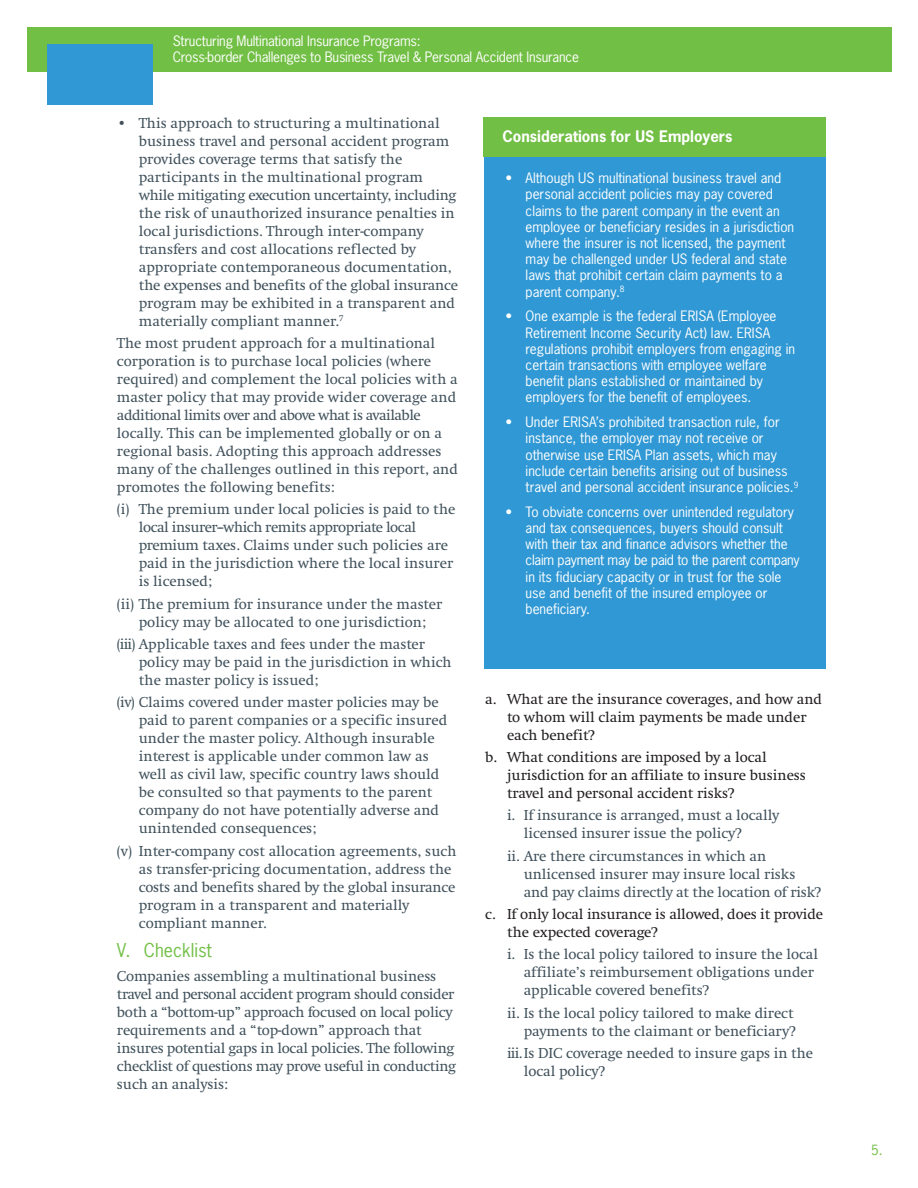
<style>
.page{position:relative;width:918px;height:1188px;background:#fff}
.page>*{position:absolute;margin:0;border:0;box-sizing:border-box;transform-origin:0 0}
.t1{font:18px "News Gothic";color:#71bf44}
.t2{font:15px/18px "Swift EF";color:#41525c}
.t3{font:15px/18px "Swift EF";letter-spacing:-.02em;color:#41525c}
.t4{font:15px/18px "Swift EF";letter-spacing:-.005em;color:#231f20}
.t5{font:700 15px "News Gothic";color:#fff}
.t6{font:13.5px/16.2px "News Gothic";color:#fff}
.t7{font:13.2px "News Gothic";color:#71bf44}
</style>
<div class="page">
<div style="left:27px;top:27px;width:864px;height:45px;background:#71bf44"></div>
<div style="left:47px;top:45px;width:106px;height:60px;background:#3098d4"></div>
<div style="left:484px;top:118px;width:342px;height:550px;background:#3098d4"></div>
<div style="left:484px;top:117px;width:342px;height:39px;background:#71bf44"></div>
<p class="t6" style="left:173px;top:33px;width:408px">Structuring Multinational Insurance Programs:<br>Cross-border Challenges to Business Travel &amp; Personal Accident Insurance</p>
<p class="t2" style="left:139px;top:115px;width:321px;text-indent:-22px">• This approach to structuring a multinational business travel and personal accident program provides coverage terms that satisfy the participants in the multinational program while mitigating execution uncertainty, including the risk of unauthorized insurance penalties in local jurisdictions. Through inter-company transfers and cost allocations reflected by appropriate contemporaneous documentation, the expenses and benefits of the global insurance program may be exhibited in a transparent and materially compliant manner.<sup>7</sup></p>
<p class="t2" style="left:117px;top:335px;width:343px">The most prudent approach for a multinational corporation is to purchase local policies (where required) and complement the local policies with a master policy that may provide wider coverage and additional limits over and above what is available locally. This can be implemented globally or on a regional basis. Adopting this approach addresses many of the challenges outlined in this report, and promotes the following benefits:</p>
<p class="t2" style="left:139px;top:502px;width:318px;text-indent:-22px">(i) The premium under local policies is paid to the local insurer--which remits appropriate local premium taxes. Claims under such policies are paid in the jurisdiction where the local insurer is licensed;</p>
<p class="t2" style="left:117px;top:596px;width:327px;text-align:center">(ii) The premium for insurance under the master policy may be allocated to one jurisdiction;</p>
<p class="t2" style="left:139px;top:636px;width:314px;text-indent:-22px">(iii) Applicable taxes and fees under the master policy may be paid in the jurisdiction in which the master policy is issued;</p>
<p class="t2" style="left:139px;top:695px;width:310px;text-indent:-22px">(iv) Claims covered under master policies may be paid to parent companies or a specific insured under the master policy. Although insurable interest is applicable under common law as well as civil law, specific country laws should be consulted so that payments to the parent company do not have potentially adverse and unintended consequences;</p>
<p class="t2" style="left:139px;top:843px;width:319px;text-indent:-22px">(v) Inter-company cost allocation agreements, such as transfer-pricing documentation, address the costs and benefits shared by the global insurance program in a transparent and materially compliant manner.</p>
<p class="t1" style="left:117px;top:940px;width:97px">V. Checklist</p>
<p class="t3" style="left:117px;top:968px;width:341px">Companies assembling a multinational business travel and personal accident program should consider both a “bottom-up” approach focused on local policy requirements and a “top-down” approach that insures potential gaps in local policies. The following checklist of questions may prove useful in conducting such an analysis:</p>
<p class="t5" style="left:502px;top:128px;width:232px">Considerations for US Employers</p>
<p class="t6" style="left:526px;top:170px;width:270px;text-indent:-20px">• Although US multinational business travel and personal accident policies may pay covered claims to the parent company in the event an employee or beneficiary resides in a jurisdiction where the insurer is not licensed, the payment may be challenged under US federal and state laws that prohibit certain claim payments to a parent company.<sup>8</sup></p>
<p class="t6" style="left:526px;top:309px;width:271px;text-indent:-20px">• One example is the federal ERISA (Employee Retirement Income Security Act) law. ERISA regulations prohibit employers from engaging in certain transactions with employee welfare benefit plans established or maintained by employers for the benefit of employees.</p>
<p class="t6" style="left:526px;top:414px;width:274px;text-indent:-20px">• Under ERISA’s prohibited transaction rule, for instance, the employer may not receive or otherwise use ERISA Plan assets, which may include certain benefits arising out of business travel and personal accident insurance policies.<sup>9</sup></p>
<p class="t6" style="left:526px;top:504px;width:276px;text-indent:-20px">• To obviate concerns over unintended regulatory and tax consequences, buyers should consult with their tax and finance advisors whether the claim payment may be paid to the parent company in its fiduciary capacity or in trust for the sole use and benefit of the insured employee or beneficiary.</p>
<p class="t4" style="left:507px;top:691px;width:317px;text-indent:-22px">a. What are the insurance coverages, and how and to whom will claim payments be made under each benefit?</p>
<p class="t4" style="left:507px;top:749px;width:300px;text-indent:-22px">b. What conditions are imposed by a local jurisdiction for an affiliate to insure business travel and personal accident risks?</p>
<p class="t2" style="left:524px;top:808px;width:257px;text-indent:-17px">i. If insurance is arranged, must a locally licensed insurer issue the policy?</p>
<p class="t2" style="left:524px;top:848px;width:299px;text-indent:-17px">ii. Are there circumstances in which an unlicensed insurer may insure local risks and pay claims directly at the location of risk?</p>
<p class="t4" style="left:507px;top:906px;width:318px;text-indent:-22px">c. If only local insurance is allowed, does it provide the expected coverage?</p>
<p class="t2" style="left:524px;top:947px;width:296px;text-indent:-17px">i. Is the local policy tailored to insure the local affiliate’s reimbursement obligations under applicable covered benefits?</p>
<p class="t2" style="left:507px;top:1005px;width:290px;text-align:right">ii. Is the local policy tailored to make direct payments to the claimant or beneficiary?</p>
<p class="t2" style="left:524px;top:1045px;width:291px;text-indent:-17px">iii.Is DIC coverage needed to insure gaps in the local policy?</p>
<p class="t7" style="left:871px;top:1142px;width:13px">5.</p>
</div>
